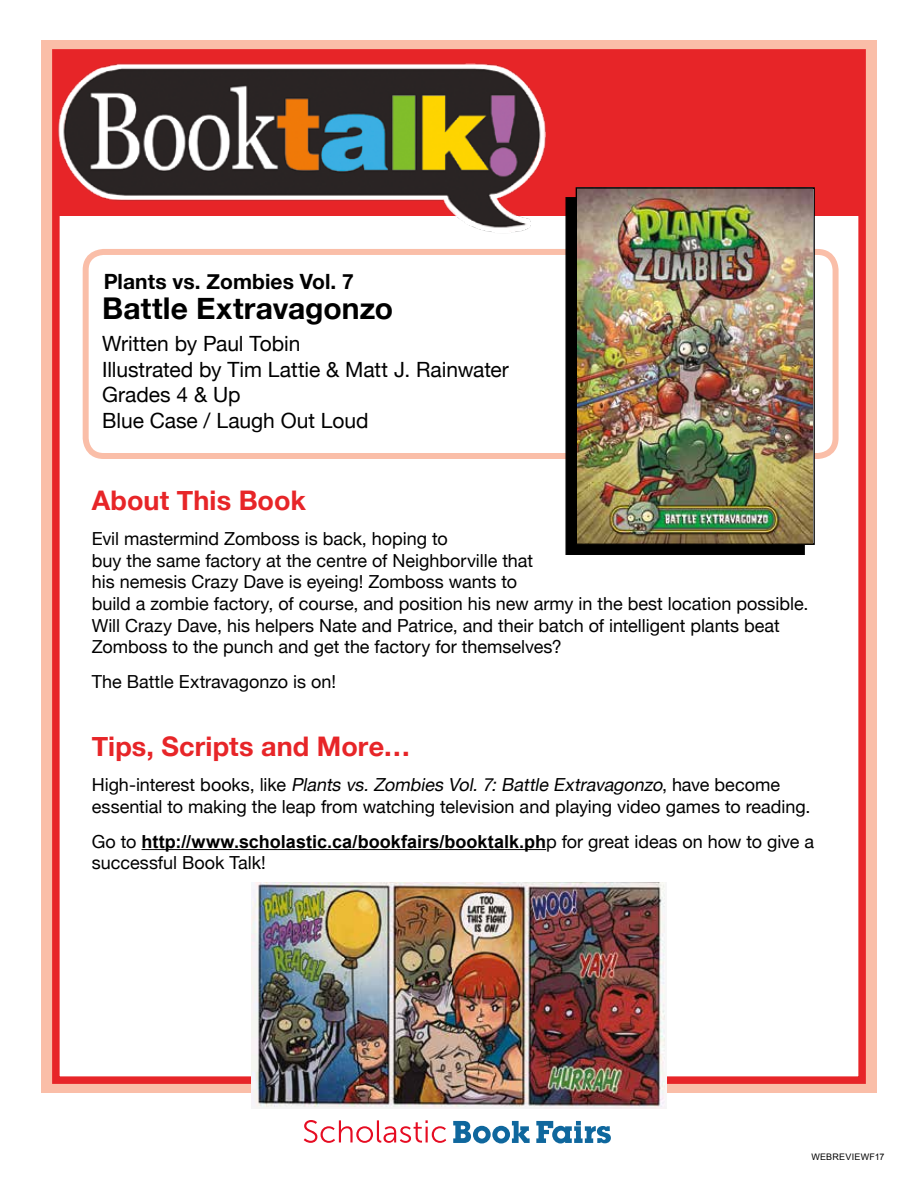
<style>
.page{position:relative;width:918px;height:1188px;background:#fff}
.page>*{position:absolute;margin:0;border:0;box-sizing:border-box;transform-origin:0 0}
.t1{font:700 30px "Helvetica Neue";letter-spacing:.005em;color:#000}
.t2{font:700 27px "Helvetica Neue";letter-spacing:.005em;color:#e72528}
.t3{font:21px/25.5px "Helvetica Neue";letter-spacing:-.005em;color:#000}
.t4{font:700 21px "Helvetica Neue";letter-spacing:.005em;color:#000}
.t5{font:18px/21.6px "Helvetica Neue";color:#000}
.t6{font:700 18px "Arial";color:#000}
.t7{font:9px "Arial";letter-spacing:.025em;color:#000}
.s1{font-style:italic}
.s2{font-family:"Helvetica Neue";font-weight:400}
</style>
<div class="page">
<div style="left:41px;top:40px;width:836px;height:1053px;background:#fabea8"></div>
<div style="left:52px;top:49px;width:814px;height:1035px;background:#fff;border:8px solid #e72528"></div>
<svg style="left:453px;top:1121px;width:77px;height:22px"></svg>
<svg style="left:536px;top:1121px;width:75px;height:22px"></svg>
<svg style="left:304px;top:1120px;width:142px;height:23px"></svg>
<div style="left:55px;top:53px;width:810px;height:163px;background:#e72528"></div>
<img style="left:52px;top:49px;width:510px;height:197px">
<div style="left:83px;top:249px;width:756px;height:210px;border:6px solid #fabea8;border-radius:18px"></div>
<hr style="left:142px;top:849px;width:404px;height:1px;background:#000">
<div style="left:566px;top:197px;width:239px;height:358px;background:#000"></div>
<img style="left:578px;top:189px;width:235px;height:354px">
<div style="left:576px;top:187px;width:239px;height:358px;border:1px solid #000"></div>
<img style="left:252px;top:883px;width:414px;height:226px">
<p class="t4" style="left:104px;top:265px;width:252px">Plants vs. Zombies Vol. 7</p>
<h1 class="t1" style="left:102px;top:285px;width:293px">Battle Extravagonzo</h1>
<p class="t3" style="left:102px;top:332px;width:408px">Written by Paul Tobin<br>Illustrated by Tim Lattie &amp; Matt J. Rainwater<br>Grades 4 &amp; Up<br>Blue Case / Laugh Out Loud</p>
<h2 class="t2" style="left:92px;top:479px;width:216px">About This Book</h2>
<p class="t5" style="left:92px;top:529px;width:718px">Evil mastermind Zomboss is back, hoping to<br>buy the same factory at the centre of Neighborville that<br>his nemesis Crazy Dave is eyeing! Zomboss wants to<br>build a zombie factory, of course, and position his new army in the best location possible.<br>Will Crazy Dave, his helpers Nate and Patrice, and their batch of intelligent plants beat Zomboss to the punch and get the factory for themselves?</p>
<p class="t5" style="left:92px;top:672px;width:246px">The Battle Extravagonzo is on!</p>
<h2 class="t2" style="left:92px;top:725px;width:320px">Tips, Scripts and More…</h2>
<p class="t5" style="left:92px;top:775px;width:720px">H i g h - i n t e re st b o o ks , l i ke <span class="s1">Plantsvs.ZombiesVol.7:Battle Extravagonzo</span>, h ave b e c o m e essential to making the leap from watching television and playing video games to reading.</p>
<p class="t6" style="left:92px;top:829px;width:724px"><span class="s2">Go to</span> http://www.scholastic.ca/bookfairs/booktalk.ph<span class="s2">p for great ideas on how to give a</span></p>
<p class="t5" style="left:92px;top:853px;width:176px">successful Book Talk!</p>
<p class="t7" style="left:811px;top:1151px;width:75px">WEBREVIEWF17</p>
</div>
